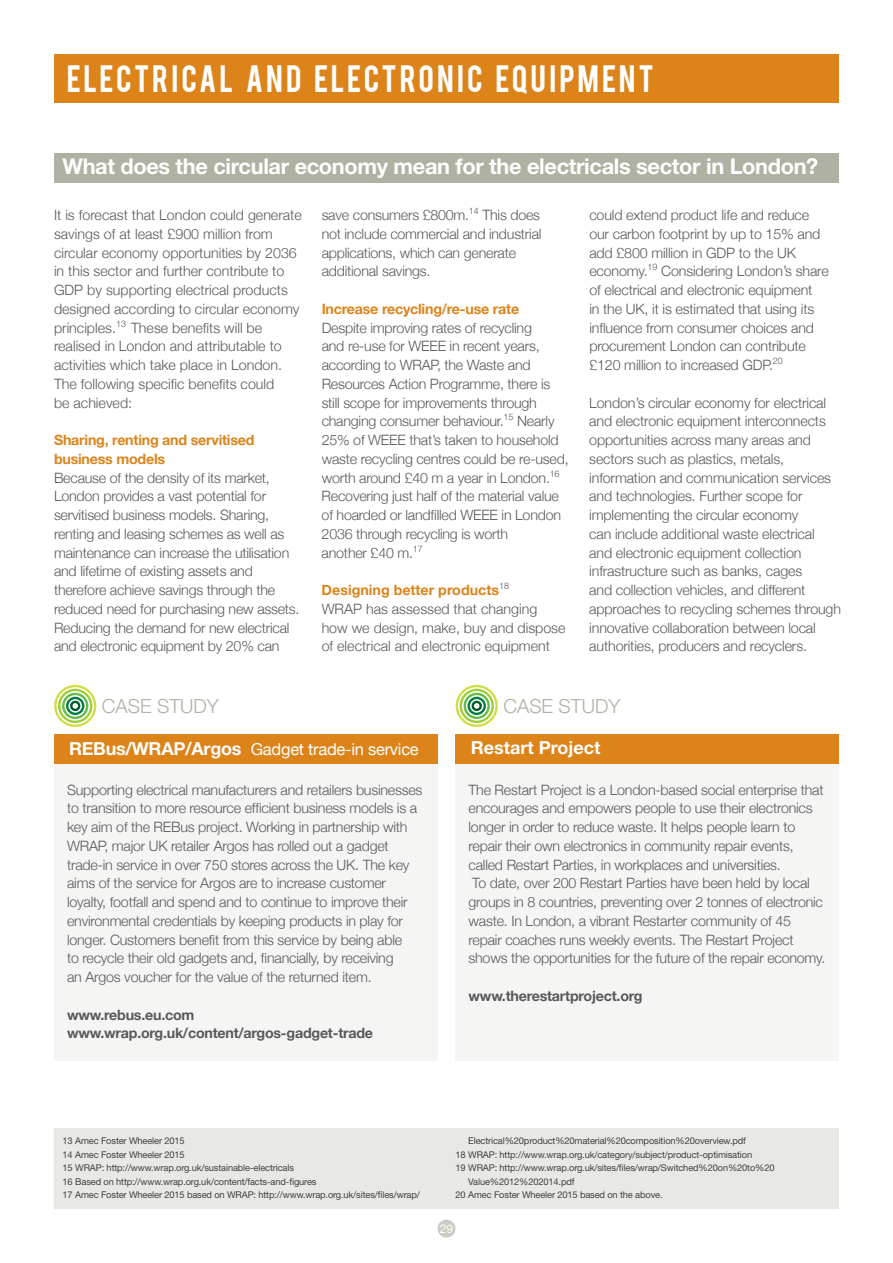
<style>
.page{position:relative;width:893px;height:1263px;background:#fff}
.page>*{position:absolute;margin:0;border:0;box-sizing:border-box;transform-origin:0 0}
.t1{font:30px "Bebas";letter-spacing:.095em;color:#fff}
.t2{font:700 21.75px "Helvetica Neue LT Std";letter-spacing:-.015em;color:#fff}
.t3{font:300 19.5px "Helvetica Neue LT Std";color:#afb1a3}
.t4{font:700 18px "Helvetica Neue LT Std";color:#fff}
.t5{font:16.5px "Helvetica Neue";letter-spacing:-.015em;color:#fff}
.t6{font:300 14.25px/18.8px "Helvetica Neue";letter-spacing:-.015em;color:#58595b}
.t7{font:700 14.25px/18.8px "Helvetica Neue";letter-spacing:-.015em;color:#58595b}
.t8{font:700 14.25px/18.8px "Helvetica Neue";letter-spacing:-.015em;color:#dc841a}
.t9{font:12px "Helvetica Neue";color:#fff}
.t10{font:9.3px/13.5px "Helvetica Neue LT Std";letter-spacing:-.015em;color:#414042}
.s1{font-weight:700;color:#dc841a}
.s2{font-family:"Helvetica Neue LT Std";font-weight:700;font-size:18px}
</style>
<div class="page">
<div style="left:437px;top:1219px;width:18px;height:18px;background:#cacbc2;border-radius:50%"></div>
<div style="left:54px;top:153px;width:785px;height:30px;background:#afb1a3"></div>
<div style="left:54px;top:54px;width:785px;height:49px;background:#dc841a"></div>
<div style="left:54px;top:1129px;width:785px;height:80px;background:#e8e8e4"></div>
<div style="left:54px;top:764px;width:383px;height:297px;background:#f5f5f3"></div>
<div style="left:54px;top:734px;width:384px;height:30px;background:#dc841a"></div>
<div style="left:58px;top:689px;width:34px;height:34px;border:2px solid #a1cd3a;border-radius:50%"></div>
<div style="left:54px;top:685px;width:42px;height:42px;border:2px solid #d1de49;border-radius:50%"></div>
<div style="left:62px;top:693px;width:26px;height:26px;border:2px solid #65bc46;border-radius:50%"></div>
<div style="left:66px;top:697px;width:18px;height:18px;border:2px solid #007e41;border-radius:50%"></div>
<div style="left:70px;top:701px;width:10px;height:10px;border:2px solid #005c28;border-radius:50%"></div>
<div style="left:456px;top:764px;width:383px;height:297px;background:#f5f5f3"></div>
<div style="left:456px;top:734px;width:383px;height:30px;background:#dc841a"></div>
<div style="left:460px;top:689px;width:34px;height:34px;border:2px solid #a1cd3a;border-radius:50%"></div>
<div style="left:456px;top:685px;width:42px;height:42px;border:2px solid #d1de49;border-radius:50%"></div>
<div style="left:464px;top:693px;width:26px;height:26px;border:2px solid #65bc46;border-radius:50%"></div>
<div style="left:468px;top:697px;width:18px;height:18px;border:2px solid #007e41;border-radius:50%"></div>
<div style="left:472px;top:701px;width:10px;height:10px;border:2px solid #005c28;border-radius:50%"></div>
<h1 class="t1" style="left:67px;top:57px;width:588px">ELECTRICAL AND ELECTRONIC EQUIPMENT</h1>
<h2 class="t2" style="left:63px;top:153px;width:757px">What does the circular economy mean for the electricals sector in London?</h2>
<p class="t6" style="left:54px;top:205px;width:249px">It is forecast that London could generate savings of at least £900 million from circular economy opportunities by 2036 in this sector and further contribute to GDP by supporting electrical products designed according to circular economy principles.<sup>13</sup> These benefits will be realised in London and attributable to activities which take place in London.<br>The following specific benefits could<br>be achieved:</p>
<p class="t8" style="left:54px;top:430px;width:202px">Sharing, renting and servitised business models</p>
<p class="t6" style="left:54px;top:467px;width:247px">Because of the density of its market, London provides a vast potential for servitised business models. Sharing, renting and leasing schemes as well as maintenance can increase the utilisation and lifetime of existing assets and therefore achieve savings through the reduced need for purchasing new assets.<br>Reducing the demand for new electrical and electronic equipment by 20% can</p>
<h3 class="t3" style="left:102px;top:694px;width:119px">CASE STU DY</h3>
<p class="t6" style="left:322px;top:205px;width:221px">save consumers £800m.<sup>14</sup> This does not include commercial and industrial applications, which can generate additional savings.</p>
<p class="t8" style="left:322px;top:299px;width:199px">Increase recycling/re-use rate</p>
<p class="t6" style="left:322px;top:317px;width:249px">Despite improving rates of recycling<br>and re-use for WEEE in recent years, according to WRAP, the Waste and Resources Action Programme, there is still scope for improvements through changing consumer behaviour.<sup>15</sup> Nearly 25% of WEEE that’s taken to household waste recycling centres could be re-used, worth around £40 m a year in London.<sup>16<br></sup>Recovering just half of the material value of hoarded or landfilled WEEE in London 2036 through recycling is worth<br>another £40 m.<sup>17</sup></p>
<p class="t6" style="left:322px;top:580px;width:245px"><span class="s1">Designing better products</span><sup>18<br></sup>WRAP has assessed that changing how we design, make, buy and dispose of electrical and electronic equipment</p>
<p class="t6" style="left:589px;top:205px;width:241px">could extend product life and reduce our carbon footprint by up to 15% and add £800 million in GDP to the UK economy.<sup>19</sup> Considering London’s share of electrical and electronic equipment<br>in the UK, it is estimated that using its influence from consumer choices and procurement London can contribute £120 million to increased GDP.<sup>20</sup></p>
<p class="t6" style="left:589px;top:392px;width:253px">London’s circular economy for electrical and electronic equipment interconnects opportunities across many areas and sectors such as plastics, metals, information and communication services and technologies. Further scope for implementing the circular economy<br>can include additional waste electrical and electronic equipment collection infrastructure such as banks, cages<br>and collection vehicles, and different approaches to recycling schemes through innovative collaboration between local authorities, producers and recyclers.</p>
<h3 class="t3" style="left:503px;top:694px;width:119px">CASE STU DY</h3>
<p class="t5" style="left:69px;top:735px;width:351px"><span class="s2">REBus/WRAP/Argos</span> Gadget trade-in service</p>
<p class="t6" style="left:67px;top:779px;width:357px">Supporting electrical manufacturers and retailers businesses to transition to more resource efficient business models is a key aim of the REBus project. Working in partnership with WRAP, major UK retailer Argos has rolled out a gadget trade-in service in over 750 stores across the UK. The key aims of the service for Argos are to increase customer loyalty, footfall and spend and to continue to improve their environmental credentials by keeping products in play for longer. Customers benefit from this service by being able<br>to recycle their old gadgets and, financially, by receiving<br>an Argos voucher for the value of the returned item.</p>
<p class="t7" style="left:67px;top:1004px;width:308px">www.rebus.eu.com www.wrap.org.uk/content/argos-gadget-trade</p>
<p class="t4" style="left:471px;top:736px;width:131px">Restart Project</p>
<p class="t6" style="left:469px;top:779px;width:358px">The Restart Project is a London-based social enterprise that encourages and empowers people to use their electronics longer in order to reduce waste. It helps people learn to repair their own electronics in community repair events, called Restart Parties, in workplaces and universities.<br>To date, over 200 Restart Parties have been held by local groups in 8 countries, preventing over 2 tonnes of electronic waste. In London, a vibrant Restarter community of 45 repair coaches runs weekly events. The Restart Project shows the opportunities for the future of the repair economy.</p>
<p class="t7" style="left:469px;top:986px;width:175px">www.therestartproject.org</p>
<p class="t10" style="left:63px;top:1134px;width:359px">13 Amec Foster Wheeler 2015<br>14 Amec Foster Wheeler 2015<br>15 WRAP: http://www.wrap.org.uk/sustainable-electricals<br>16 Based on http://www.wrap.org.uk/content/facts-and-figures<br>17 Amec Foster Wheeler 2015 based on WRAP: http://www.wrap.org.uk/sites/files/wrap/</p>
<p class="t10" style="left:468px;top:1134px;width:279px">Electrical%20product%20material%20composition%20overview.pdf</p>
<p class="t10" style="left:455px;top:1147px;width:298px">18 WRAP: http://www.wrap.org.uk/category/subject/product-optimisation</p>
<p class="t10" style="left:455px;top:1161px;width:321px">19 WRAP: http://www.wrap.org.uk/sites/files/wrap/Switched%20on%20to%20</p>
<p class="t10" style="left:468px;top:1174px;width:108px">Value%2012%202014.pdf</p>
<p class="t10" style="left:455px;top:1188px;width:209px">20 Amec Foster Wheeler 2015 based on the above.</p>
<p class="t9" style="left:440px;top:1218px;width:15px">29</p>
</div>
